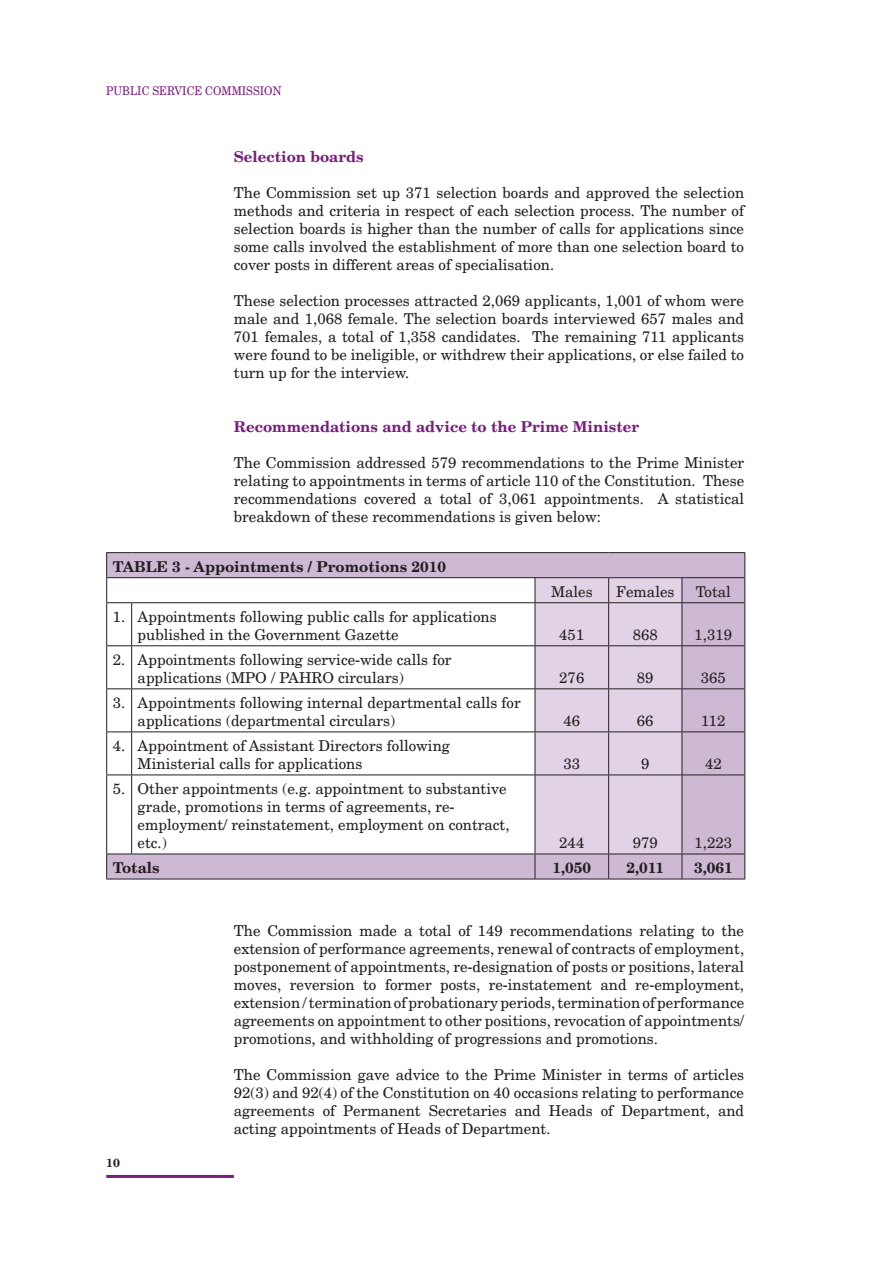
<style>
.page{position:relative;width:893px;height:1263px;background:#fff}
.page>*{position:absolute;margin:0;border:0;box-sizing:border-box;transform-origin:0 0}
.t1{font:15px/18px "New Century Schlbk";color:#231f20;text-align:justify}
.t2{font:700 15px "New Century Schlbk";color:#781d7d}
.t3{font:700 15px "New Century Schlbk";color:#231f20}
.t4{font:12px "New Century Schlbk";color:#781d7d;scale:.9 1}
.t5{font:700 12px "New Century Schlbk";color:#231f20}
</style>
<div class="page">
<hr style="left:106px;top:1175px;width:128px;height:3px;background:#781d7d">
<svg style="left:107px;top:553px;width:637px;height:326px"></svg>
<hr style="left:132px;top:552px;width:403px;height:1px;background:#231f20">
<hr style="left:535px;top:552px;width:74px;height:1px;background:#231f20">
<hr style="left:609px;top:552px;width:73px;height:1px;background:#231f20">
<hr style="left:682px;top:552px;width:63px;height:1px;background:#231f20">
<hr style="left:132px;top:577px;width:403px;height:1px;background:#231f20">
<hr style="left:535px;top:577px;width:74px;height:1px;background:#231f20">
<hr style="left:609px;top:577px;width:73px;height:1px;background:#231f20">
<hr style="left:682px;top:577px;width:63px;height:1px;background:#231f20">
<svg style="left:744px;top:553px;width:1px;height:49px"></svg>
<svg style="left:106px;top:552px;width:26px;height:51px"></svg>
<hr style="left:106px;top:603px;width:1px;height:42px;background:#231f20">
<hr style="left:132px;top:602px;width:403px;height:1px;background:#231f20">
<hr style="left:131px;top:603px;width:1px;height:42px;background:#231f20">
<hr style="left:682px;top:602px;width:63px;height:1px;background:#231f20">
<hr style="left:744px;top:603px;width:1px;height:42px;background:#231f20">
<svg style="left:106px;top:645px;width:26px;height:1px"></svg>
<hr style="left:106px;top:646px;width:1px;height:42px;background:#231f20">
<hr style="left:132px;top:645px;width:403px;height:1px;background:#231f20">
<hr style="left:131px;top:646px;width:1px;height:42px;background:#231f20">
<hr style="left:682px;top:645px;width:63px;height:1px;background:#231f20">
<hr style="left:744px;top:646px;width:1px;height:42px;background:#231f20">
<svg style="left:106px;top:688px;width:26px;height:1px"></svg>
<hr style="left:106px;top:689px;width:1px;height:42px;background:#231f20">
<hr style="left:132px;top:688px;width:403px;height:1px;background:#231f20">
<hr style="left:131px;top:689px;width:1px;height:42px;background:#231f20">
<hr style="left:682px;top:688px;width:63px;height:1px;background:#231f20">
<hr style="left:744px;top:689px;width:1px;height:42px;background:#231f20">
<svg style="left:106px;top:731px;width:26px;height:1px"></svg>
<hr style="left:106px;top:732px;width:1px;height:42px;background:#231f20">
<hr style="left:132px;top:731px;width:403px;height:1px;background:#231f20">
<hr style="left:131px;top:732px;width:1px;height:42px;background:#231f20">
<hr style="left:682px;top:731px;width:63px;height:1px;background:#231f20">
<hr style="left:744px;top:732px;width:1px;height:42px;background:#231f20">
<svg style="left:106px;top:774px;width:26px;height:1px"></svg>
<hr style="left:106px;top:775px;width:1px;height:79px;background:#231f20">
<hr style="left:132px;top:774px;width:403px;height:1px;background:#231f20">
<hr style="left:131px;top:775px;width:1px;height:79px;background:#231f20">
<hr style="left:682px;top:774px;width:63px;height:1px;background:#231f20">
<hr style="left:744px;top:775px;width:1px;height:79px;background:#231f20">
<hr style="left:132px;top:854px;width:403px;height:1px;background:#231f20">
<hr style="left:682px;top:854px;width:63px;height:1px;background:#231f20">
<svg style="left:535px;top:578px;width:148px;height:301px;background:#d8c9dc"></svg>
<svg style="left:744px;top:854px;width:1px;height:25px"></svg>
<svg style="left:106px;top:854px;width:26px;height:26px"></svg>
<hr style="left:132px;top:879px;width:403px;height:1px;background:#231f20">
<hr style="left:535px;top:879px;width:74px;height:1px;background:#231f20">
<hr style="left:609px;top:879px;width:73px;height:1px;background:#231f20">
<hr style="left:682px;top:879px;width:63px;height:1px;background:#231f20">
<p class="t4" style="left:106px;top:84px;width:196px">PUBLIC SERVICE COMMISSION</p>
<p class="t2" style="left:234px;top:147px;width:131px">Selection boards</p>
<p class="t1" style="left:234px;top:183px;width:512px">The Commission set up 371 selection boards and approved the selection methods and criteria in respect of each selection process. The number of selection boards is higher than the number of calls for applications since some calls involved the establishment of more than one selection board to cover posts in different areas of specialisation.</p>
<p class="t1" style="left:234px;top:291px;width:512px">These selection processes attracted 2,069 applicants, 1,001 of whom were male and 1,068 female. The selection boards interviewed 657 males and 701 females, a total of 1,358 candidates. The remaining 711 applicants were found to be ineligible, or withdrew their applications, or else failed to turn up for the interview.</p>
<p class="t2" style="left:234px;top:417px;width:407px">Recommendations and advice to the Prime Minister</p>
<p class="t1" style="left:234px;top:453px;width:512px">The Commission addressed 579 recommendations to the Prime Minister relating to appointments in terms of article 110 of the Constitution. These recommendations covered a total of 3,061 appointments. A statistical breakdown of these recommendations is given below:</p>
<p class="t3" style="left:113px;top:557px;width:335px">TABLE 3 - Appointments / Promotions 2010</p>
<p class="t1" style="left:551px;top:582px;width:43px">Males</p>
<p class="t1" style="left:616px;top:582px;width:60px">Females</p>
<p class="t1" style="left:696px;top:582px;width:37px">Total</p>
<p class="t1" style="left:138px;top:607px;width:360px;text-indent:-25px">1. Appointments following public calls for applications published in the Government Gazette</p>
<p class="t1" style="left:559px;top:625px;width:27px">451</p>
<p class="t1" style="left:633px;top:625px;width:27px">868</p>
<p class="t1" style="left:695px;top:625px;width:39px">1,319</p>
<p class="t1" style="left:138px;top:650px;width:315px;text-indent:-25px">2. Appointments following service-wide calls for applications (MPO / PAHRO circulars)</p>
<p class="t1" style="left:138px;top:693px;width:385px;text-indent:-25px">3. Appointments following internal departmental calls for applications (departmental circulars)</p>
<p class="t1" style="left:138px;top:736px;width:314px;text-indent:-25px">4. Appointment of Assistant Directors following<br>Ministerial calls for applications</p>
<p class="t1" style="left:138px;top:779px;width:373px;text-align:left;text-indent:-25px">5. Other appointments (e.g. appointment to substantive grade, promotions in terms of agreements, re&shy;employment/ reinstatement, employment on contract, etc.)</p>
<p class="t1" style="left:559px;top:668px;width:27px">276</p>
<p class="t1" style="left:637px;top:668px;width:18px">89</p>
<p class="t1" style="left:701px;top:668px;width:27px">365</p>
<p class="t1" style="left:563px;top:711px;width:18px">46</p>
<p class="t1" style="left:637px;top:711px;width:18px">66</p>
<p class="t1" style="left:701px;top:711px;width:26px">112</p>
<p class="t1" style="left:563px;top:754px;width:18px">33</p>
<p class="t1" style="left:641px;top:754px;width:10px">9</p>
<p class="t1" style="left:705px;top:754px;width:18px">42</p>
<p class="t1" style="left:559px;top:833px;width:27px">244</p>
<p class="t1" style="left:633px;top:833px;width:27px">979</p>
<p class="t1" style="left:695px;top:833px;width:39px">1,223</p>
<p class="t3" style="left:113px;top:858px;width:48px">Totals</p>
<p class="t3" style="left:552px;top:858px;width:40px">1,050</p>
<p class="t3" style="left:626px;top:858px;width:39px">2,011</p>
<p class="t3" style="left:694px;top:858px;width:40px">3,061</p>
<p class="t5" style="left:106px;top:1155px;width:15px">10</p>
<p class="t1" style="left:234px;top:921px;width:512px">The Commission made a total of 149 recommendations relating to the extension of performance agreements, renewal of contracts of employment, postponement of appointments, re-designation of posts or positions, lateral moves, reversion to former posts, re-instatement and re-employment, extension / termination of probationary periods, termination of performance agreements on appointment to other positions, revocation of appointments/ promotions, and withholding of progressions and promotions.</p>
<p class="t1" style="left:234px;top:1065px;width:512px">The Commission gave advice to the Prime Minister in terms of articles 92(3) and 92(4) of the Constitution on 40 occasions relating to performance agreements of Permanent Secretaries and Heads of Department, and acting appointments of Heads of Department.</p>
</div>
